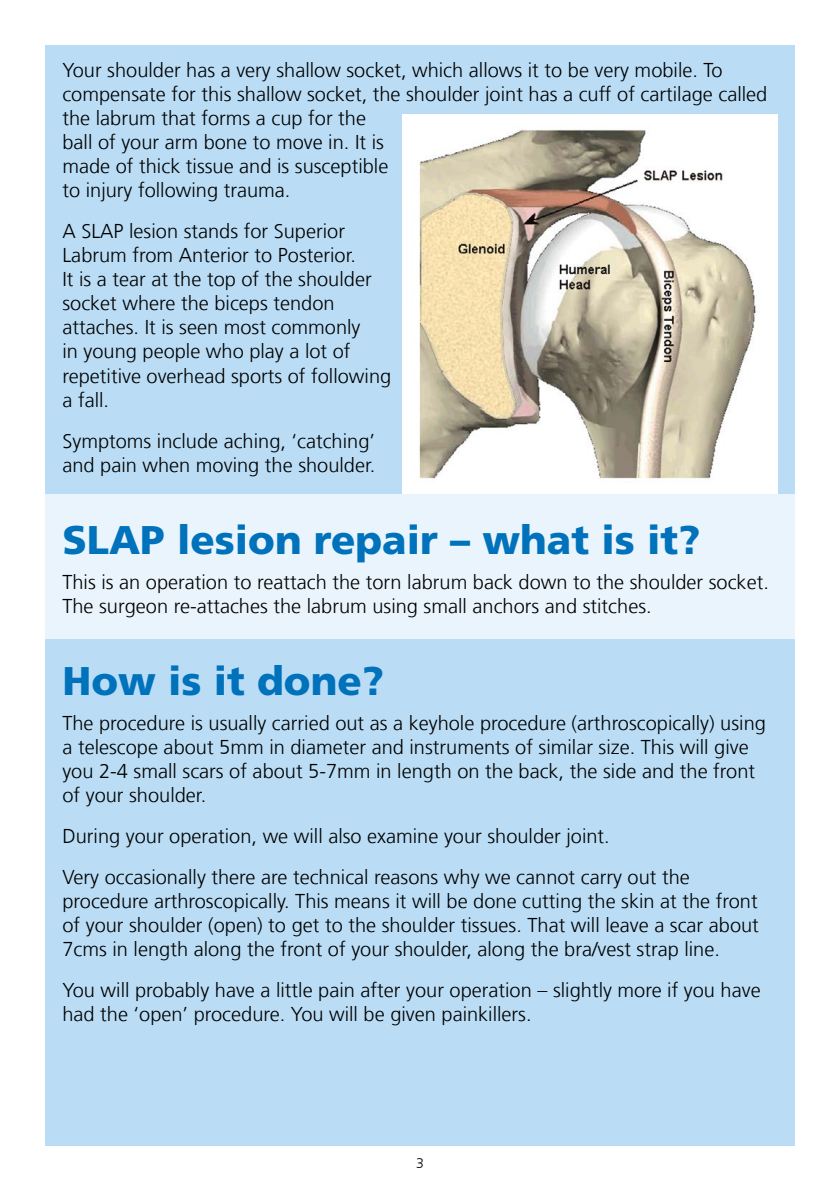
<style>
.page{position:relative;width:840px;height:1191px;background:#fff}
.page>*{position:absolute;margin:0;border:0;box-sizing:border-box;transform-origin:0 0}
.t1{font:900 40px "Frutiger LT Com";color:#0072bb}
.t2{font:300 20px/24px "Frutiger LT Com";color:#000}
.t3{font:300 14px "Frutiger LT Com";color:#000}
</style>
<div class="page">
<div style="left:45px;top:45px;width:749px;height:1100px;background:#e9f4fc"></div>
<div style="left:45px;top:45px;width:749px;height:448px;background:#baddf5"></div>
<div style="left:45px;top:639px;width:749px;height:506px;background:#baddf5"></div>
<img style="left:402px;top:115px;width:375px;height:379px">
<p class="t2" style="left:62px;top:59px;width:706px">Your shoulder has a very shallow socket, which allows it to be very mobile. To compensate for this shallow socket, the shoulder joint has a cuff of cartilage called the labrum that forms a cup for the<br>ball of your arm bone to move in. It is<br>made of thick tissue and is susceptible<br>to injury following trauma.</p>
<p class="t2" style="left:62px;top:220px;width:330px">A SLAP lesion stands for Superior<br>Labrum from Anterior to Posterior.<br>It is a tear at the top of the shoulder socket where the biceps tendon attaches. It is seen most commonly<br>in young people who play a lot of repetitive overhead sports of following a fall.</p>
<p class="t2" style="left:62px;top:429px;width:314px">Symptoms include aching, ‘catching’ and pain when moving the shoulder.</p>
<h1 class="t1" style="left:62px;top:515px;width:639px">SLAP lesion repair – what is it?</h1>
<p class="t2" style="left:62px;top:570px;width:707px">This is an operation to reattach the torn labrum back down to the shoulder socket.<br>The surgeon re-attaches the labrum using small anchors and stitches.</p>
<h1 class="t1" style="left:62px;top:657px;width:323px">How is it done?</h1>
<p class="t2" style="left:62px;top:711px;width:704px">The procedure is usually carried out as a keyhole procedure (arthroscopically) using a telescope about 5mm in diameter and instruments of similar size. This will give you 2-4 small scars of about 5-7mm in length on the back, the side and the front of your shoulder.</p>
<p class="t2" style="left:62px;top:816px;width:628px;line-height:41px">During your operation, we will also examine your shoulder joint.<br>Very occasionally there are technical reasons why we cannot carry out the</p>
<p class="t2" style="left:62px;top:889px;width:697px;text-align:justify">procedure arthroscopically. This means it will be done cutting the skin at the front of your shoulder (open) to get to the shoulder tissues. That will leave a scar about 7cms in length along the front of your shoulder, along the bra/vest strap line.</p>
<p class="t2" style="left:62px;top:978px;width:699px">You will probably have a little pain after your operation – slightly more if you have had the ‘open’ procedure. You will be given painkillers.</p>
<p class="t3" style="left:416px;top:1155px;width:9px">3</p>
</div>
